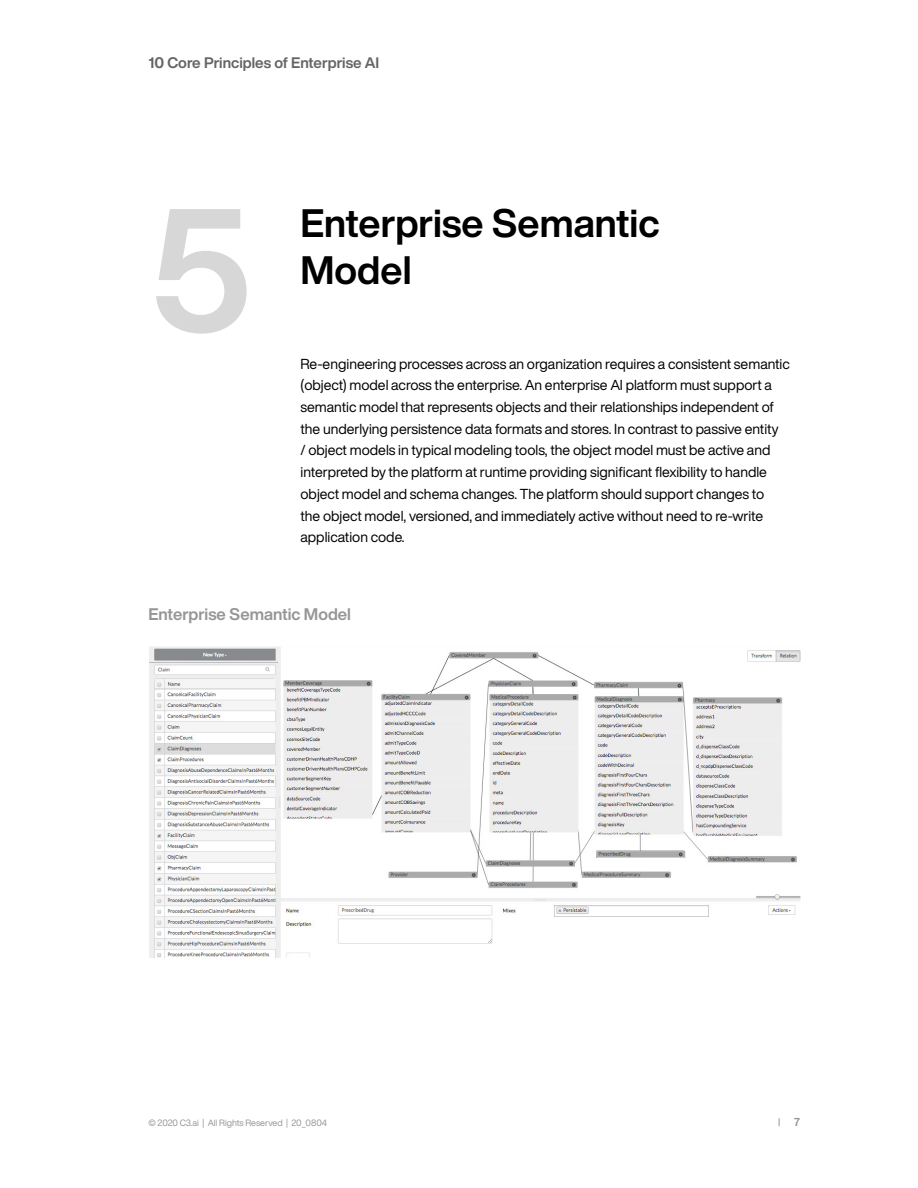
<style>
.page{position:relative;width:918px;height:1188px;background:#fff}
.page>*{position:absolute;margin:0;border:0;box-sizing:border-box;transform-origin:0 0}
.t1{font:700 171px "Helvetica Now Display";color:#d7d7d7}
.t2{font:700 39px/46.8px "Helvetica Now Display";color:#000}
.t3{font:700 16.5px "Helvetica Now Display";color:#979696}
.t4{font:700 15px "Helvetica Now Display";color:#646565}
.t5{font:14.25px/21.8px "Helvetica Now Display";color:#000}
.t6{font:700 11.25px "Helvetica Now Display";color:#979696}
.t7{font:9px "Helvetica Now Display";letter-spacing:-.005em;color:#979696}
</style>
<div class="page">
<img style="left:149px;top:647px;width:652px;height:311px">
<p class="t4" style="left:148px;top:52px;width:232px">10 Core Principles of Enterprise AI</p>
<h1 class="t1" style="left:149px;top:152px;width:105px">5</h1>
<h2 class="t2" style="left:301px;top:200px;width:361px">Enterprise Semantic<br>Model</h2>
<p class="t5" style="left:301px;top:352px;width:491px">Re-engineering processes across an organization requires a consistent semantic (object) model across the enterprise. An enterprise AI platform must support a semantic model that represents objects and their relationships independent of the underlying persistence data formats and stores. In contrast to passive entity<br>/ object models in typical modeling tools, the object model must be active and interpreted by the platform at runtime providing significant flexibility to handle object model and schema changes. The platform should support changes to<br>the object model, versioned, and immediately active without need to re-write application code.</p>
<p class="t3" style="left:148px;top:603px;width:204px">Enterprise Semantic Model</p>
<p class="t7" style="left:148px;top:1117px;width:180px">© 2020 C3.ai | All Rights Reserved | 20_0804</p>
<p class="t6" style="left:794px;top:1115px;width:7px">7</p>
</div>
